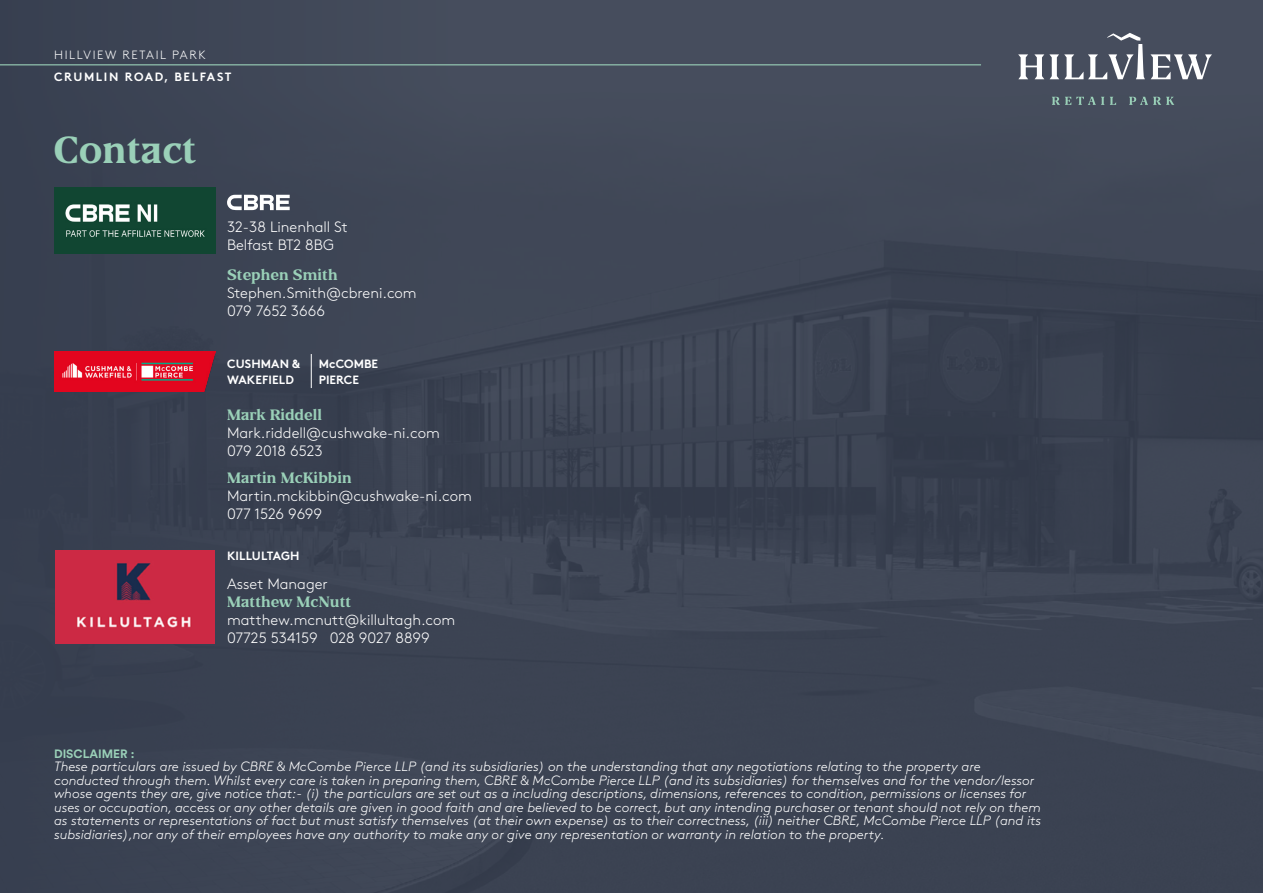
<style>
.page{position:relative;width:1263px;height:893px;background:#363e4f}
.page>*{position:absolute;margin:0;border:0;box-sizing:border-box;transform-origin:0 0}
.t1{font:700 37.5px "Blaak";color:#9ad0b8}
.t2{font:300 15px/18px "Brown Std";color:#fff}
.t3{font:700 15px "Blaak";color:#9ad0b8}
.t4{font:italic 300 13.5px/13.5px "Brown Std";color:#fff}
.t5{font:700 12px/15px "Brown Std";letter-spacing:.01em;color:#fff}
.t6{font:700 12px "Brown Std";letter-spacing:.135em;color:#fff}
.t7{font:300 12px "Brown Std";letter-spacing:.135em;color:#fff}
.t8{font:700 12px "Circular Std";color:#9ad0b8}
</style>
<div class="page">
<svg style="left:227px;top:195px;width:63px;height:15px"></svg>
<svg style="left:1052px;top:97px;width:52px;height:8px"></svg>
<svg style="left:1110px;top:97px;width:6px;height:8px"></svg>
<svg style="left:1129px;top:97px;width:45px;height:8px"></svg>
<svg style="left:1018px;top:33px;width:194px;height:46px"></svg>
<img style="left:54px;top:188px;width:161px;height:66px">
<img style="left:54px;top:351px;width:161px;height:41px">
<hr style="left:311px;top:354px;width:1px;height:34px;background:#fff">
<img style="left:56px;top:550px;width:159px;height:93px">
<hr style="left:0;top:64px;width:981px;height:1px;background:#9ad0b8">
<p class="t7" style="left:54px;top:48px;width:153px">HILLVIEW RETAIL PARK</p>
<p class="t6" style="left:54px;top:70px;width:179px">CRUMLIN ROAD, BELFAST</p>
<h1 class="t1" style="left:54px;top:126px;width:144px">Contact</h1>
<p class="t2" style="left:227px;top:218px;width:122px">32-38 Linenhall St<br>Belfast BT2 8BG</p>
<p class="t3" style="left:227px;top:265px;width:112px">Stephen Smith</p>
<p class="t2" style="left:227px;top:284px;width:191px">Stephen.Smith@cbreni.com<br>079 7652 3666</p>
<p class="t5" style="left:227px;top:357px;width:74px">CUSHMAN &amp;<br>WAKEFIELD</p>
<p class="t5" style="left:319px;top:357px;width:61px">McCOMBE<br>PIERCE</p>
<p class="t3" style="left:227px;top:405px;width:96px">Mark Riddell</p>
<p class="t2" style="left:227px;top:424px;width:214px">Mark.riddell@cushwake-ni.com<br>079 2018 6523</p>
<p class="t3" style="left:227px;top:468px;width:126px">Martin McKibbin</p>
<p class="t2" style="left:227px;top:487px;width:246px">Martin.mckibbin@cushwake-ni.com<br>077 1526 9699</p>
<p class="t5" style="left:227px;top:548px;width:74px">KILLULTAGH</p>
<p class="t2" style="left:227px;top:575px;width:102px">Asset Manager</p>
<p class="t3" style="left:227px;top:592px;width:126px">Matthew McNutt</p>
<p class="t2" style="left:227px;top:611px;width:230px">matthew.mcnutt@killultagh.com<br>07725 534159 028 9027 8899</p>
<p class="t8" style="left:54px;top:746px;width:82px">DISCLAIMER :</p>
<p class="t4" style="left:54px;top:760px;width:989px">These particulars are issued by CBRE &amp; McCombe Pierce LLP (and its subsidiaries) on the understanding that any negotiations relating to the property are conducted through them. Whilst every care is taken in preparing them, CBRE &amp; McCombe Pierce LLP (and its subsidiaries) for themselves and for the vendor/lessor whose agents they are, give notice that:- (i) the particulars are set out as a including descriptions, dimensions, references to condition, permissions or licenses for uses or occupation, access or any other details are given in good faith and are believed to be correct, but any intending purchaser or tenant should not rely on them as statements or representations of fact but must satisfy themselves (at their own expense) as to their correctness, (iii) neither CBRE, McCombe Pierce LLP (and its subsidiaries),nor any of their employees have any authority to make any or give any representation or warranty in relation to the property.</p>
</div>
